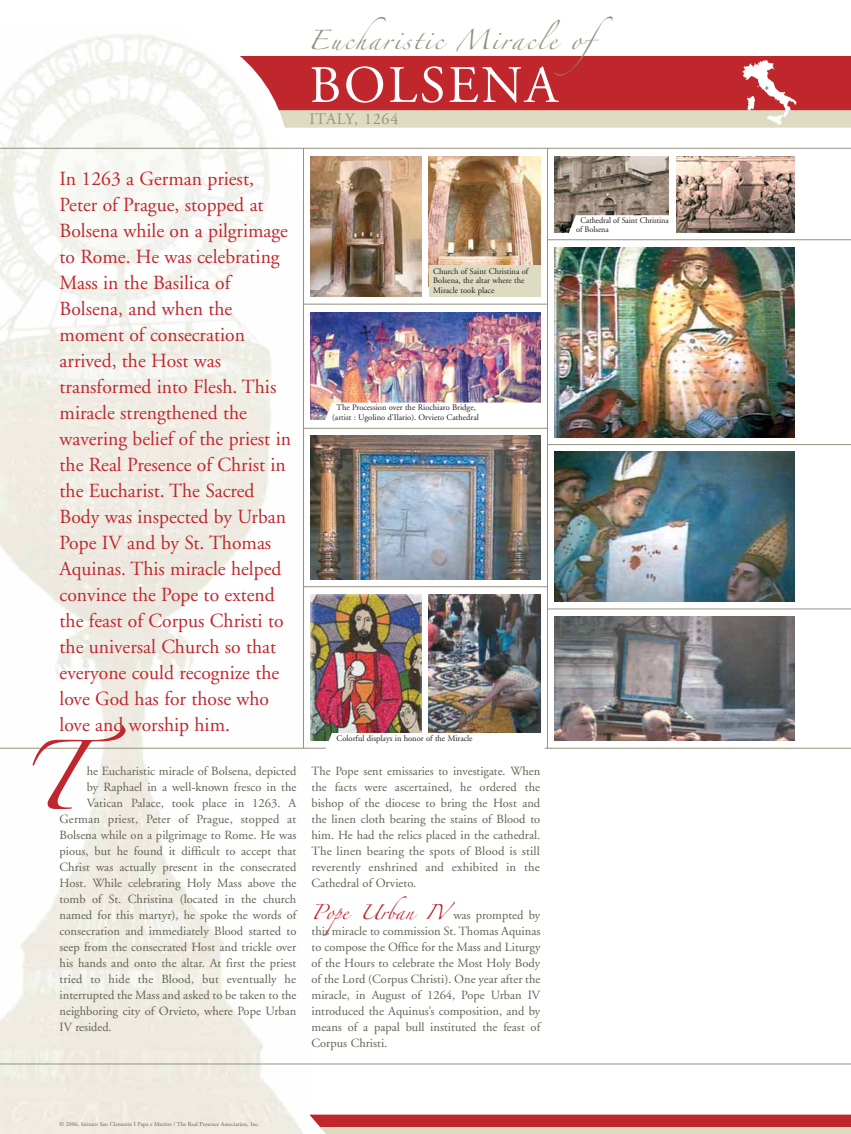
<style>
.page{position:relative;width:851px;height:1134px;background:#fff}
.page>*{position:absolute;margin:0;border:0;box-sizing:border-box;transform-origin:0 0}
.t1{font:62px "Zapfino";color:#c0272d}
.t2{font:52.5px "Adobe Garamond";letter-spacing:.05em;color:#fff}
.t3{font:20px/26px "Adobe Garamond";color:#c0272d}
.t4{font:17.5px "Zapfino";letter-spacing:.11em;color:#94937f}
.t5{font:16px "Adobe Garamond";letter-spacing:.05em;color:#94937f}
.t6{font:12.5px/16px "Adobe Garamond";color:#636250;text-align:justify}
.t7{font:8.5px/9.5px "Adobe Garamond";color:#231f20}
.t8{font:6px "Adobe Garamond";color:#636250}
.s1{font-family:"Zapfino";font-size:13.5px;color:#c0272d}
</style>
<div class="page">
<div style="left:303px;top:1114px;width:547px;height:18px;background:#c0272d"></div>
<div style="left:303px;top:1128px;width:547px;height:6px;background:#dedbc3"></div>
<div style="left:221px;top:57px;width:629px;height:54px;background:#c0272d"></div>
<div style="left:222px;top:110px;width:628px;height:18px;background:#dedbc3"></div>
<img style="left:0;top:34px;width:326px;height:1100px">
<hr style="left:0;top:148px;width:850px;height:1px;background:#94937f">
<hr style="left:0;top:1064px;width:850px;height:1px;background:#94937f">
<hr style="left:547px;top:148px;width:1px;height:600px;background:#94937f">
<hr style="left:303px;top:148px;width:1px;height:600px;background:#94937f">
<svg style="left:742px;top:60px;width:54px;height:65px"></svg>
<img style="left:311px;top:157px;width:110px;height:140px">
<img style="left:429px;top:157px;width:111px;height:109px">
<img style="left:311px;top:313px;width:229px;height:106px">
<img style="left:554px;top:452px;width:240px;height:150px">
<img style="left:554px;top:247px;width:240px;height:190px">
<img style="left:676px;top:157px;width:118px;height:75px">
<img style="left:554px;top:157px;width:114px;height:75px">
<img style="left:311px;top:435px;width:229px;height:145px">
<img style="left:554px;top:616px;width:240px;height:125px">
<div style="left:429px;top:266px;width:111px;height:31px;background:#dedbc3"></div>
<svg style="left:567px;top:215px;width:102px;height:18px"></svg>
<svg style="left:323px;top:403px;width:217px;height:21px"></svg>
<hr style="left:303px;top:304px;width:244px;height:1px;background:#94937f">
<hr style="left:303px;top:428px;width:244px;height:1px;background:#94937f">
<hr style="left:303px;top:586px;width:244px;height:1px;background:#94937f">
<hr style="left:547px;top:240px;width:303px;height:1px;background:#94937f">
<hr style="left:547px;top:444px;width:303px;height:1px;background:#94937f">
<hr style="left:547px;top:609px;width:303px;height:1px;background:#94937f">
<hr style="left:0;top:748px;width:850px;height:1px;background:#94937f">
<img style="left:311px;top:595px;width:110px;height:145px">
<img style="left:429px;top:595px;width:111px;height:138px">
<svg style="left:323px;top:733px;width:221px;height:21px"></svg>
<h3 class="t4" style="left:308px;top:32px;width:335px">Eucharistic Miracle of</h3>
<h2 class="t2" style="left:309px;top:57px;width:250px">BOLSENA</h2>
<p class="t5" style="left:309px;top:111px;width:90px">ITALY, 1264</p>
<p class="t3" style="left:60px;top:167px;width:233px">In 1263 a German priest,<br>Peter of Prague, stopped at<br>Bolsena while on a pilgrimage to Rome. He was celebrating<br>Mass in the Basilica of<br>Bolsena, and when the moment of consecration arrived, the Host was transformed into Flesh. This miracle strengthened the wavering belief of the priest in the Real Presence of Christ in the Eucharist. The Sacred<br>Body was inspected by Urban<br>Pope IV and by St. Thomas<br>Aquinas. This miracle helped convince the Pope to extend the feast of Corpus Christi to the universal Church so that everyone could recognize the love God has for those who love and worship him.</p>
<p class="t6" style="left:87px;top:764px;width:211px">he Eucharistic miracle of Bolsena, depicted</p>
<p class="t6" style="left:87px;top:780px;width:211px">by Raphael in a well-known fresco in the</p>
<p class="t6" style="left:87px;top:796px;width:211px">Vatican Palace, took place in 1263. A</p>
<p class="t6" style="left:60px;top:812px;width:238px">German priest, Peter of Prague, stopped at</p>
<p class="t6" style="left:60px;top:828px;width:238px">Bolsena while on a pilgrimage to Rome. He was</p>
<p class="t6" style="left:60px;top:844px;width:238px">pious, but he found it difficult to accept that</p>
<p class="t6" style="left:60px;top:860px;width:238px">Christ was actually present in the consecrated</p>
<p class="t6" style="left:60px;top:876px;width:238px">Host. While celebrating Holy Mass above the</p>
<p class="t6" style="left:60px;top:892px;width:238px">tomb of St. Christina (located in the church</p>
<p class="t6" style="left:60px;top:908px;width:238px">named for this martyr), he spoke the words of</p>
<p class="t6" style="left:60px;top:924px;width:238px">consecration and immediately Blood started to</p>
<p class="t6" style="left:60px;top:940px;width:238px">seep from the consecrated Host and trickle over</p>
<p class="t6" style="left:60px;top:956px;width:238px">his hands and onto the altar. At first the priest</p>
<p class="t6" style="left:60px;top:972px;width:238px">tried to hide the Blood, but eventually he</p>
<p class="t6" style="left:60px;top:988px;width:238px">interrupted the Mass and asked to be taken to the</p>
<p class="t6" style="left:60px;top:1004px;width:238px">neighboring city of Orvieto, where Pope Urban</p>
<p class="t6" style="left:60px;top:1020px;width:54px">IV resided.</p>
<p class="t7" style="left:433px;top:266px;width:97px">Church of Saint Christina of<br>Bolsena, the altar where the<br>Miracle took place</p>
<p class="t7" style="left:332px;top:403px;width:148px;text-align:center">The Procession over the Riochiaro Bridge, (artist : Ugolino d’Ilario). Orvieto Cathedral</p>
<h1 class="t1" style="left:19px;top:750px;width:108px">T</h1>
<p class="t7" style="left:336px;top:733px;width:138px">Colorful displays in honor of the Miracle</p>
<p class="t6" style="left:311px;top:764px;width:230px">The Pope sent emissaries to investigate. When the facts were ascertained, he ordered the bishop of the diocese to bring the Host and the linen cloth bearing the stains of Blood to him. He had the relics placed in the cathedral.<br>The linen bearing the spots of Blood is still reverently enshrined and exhibited in the Cathedral of Orvieto.</p>
<p class="t6" style="left:311px;top:908px;width:230px"><span class="s1">Pope Urban IV</span>was prompted by this miracle to commission St. Thomas Aquinas to compose the Office for the Mass and Liturgy of the Hours to celebrate the Most Holy Body of the Lord (Corpus Christi). One year after the miracle, in August of 1264, Pope Urban IV introduced the Aquinus’s composition, and by means of a papal bull instituted the feast of Corpus Christi.</p>
<p class="t8" style="left:60px;top:1121px;width:201px">© 2006, Istituto San Clemente I Papa e Martire / The Real Presence Association, Inc.</p>
<p class="t7" style="left:576px;top:216px;width:94px;text-indent:4px">Cathedral of Saint Christina of Bolsena</p>
</div>
